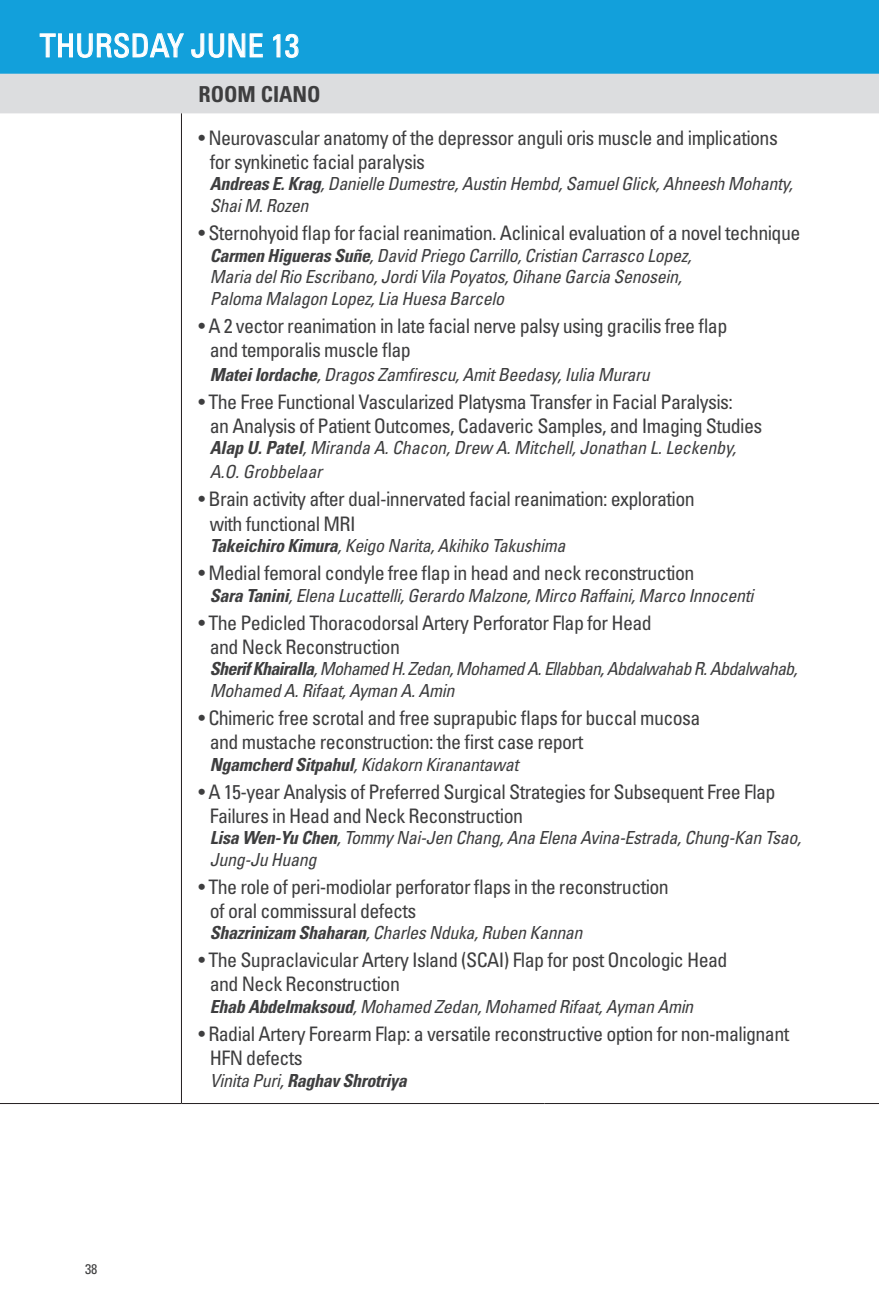
<style>
.page{position:relative;width:879px;height:1304px;background:#fff}
.page>*{position:absolute;margin:0;border:0;box-sizing:border-box;transform-origin:0 0}
.t1{font:condensed 32px "Univers LT Std";color:#fff}
.t2{font:700 condensed 22px "Univers LT Std";color:#3e3e3f}
.t3{font:condensed 20px/24px "Univers LT Std";letter-spacing:-.03em;color:#3e3e3f}
.t4{font:italic condensed 18px/21.6px "Univers LT Std";letter-spacing:-.02em;color:#3e3e3f}
.t5{font:italic condensed 18px/21.6px "Univers LT Std";letter-spacing:-.04em;color:#3e3e3f}
.t6{font:italic 700 condensed 18px "Univers LT Std";letter-spacing:-.02em;color:#3e3e3f}
.t7{font:condensed 14px "Univers LT Std";color:#3e3e3f}
.s1{font-weight:700}
.s2{font-weight:400}
</style>
<div class="page">
<div style="left:0;top:0;width:879px;height:74px;background:#12a0db"></div>
<div style="left:0;top:74px;width:879px;height:39px;background:#dcdddf"></div>
<hr style="left:181px;top:113px;width:1px;height:990px;background:#231f20">
<hr style="left:0;top:1103px;width:181px;height:1px;background:#231f20">
<hr style="left:181px;top:1103px;width:363px;height:1px;background:#231f20">
<hr style="left:544px;top:1103px;width:335px;height:1px;background:#231f20">
<svg style="left:40px;top:33px;width:144px;height:25px"></svg>
<svg style="left:191px;top:33px;width:72px;height:25px"></svg>
<svg style="left:273px;top:34px;width:25px;height:24px"></svg>
<h1 class="t1" style="left:40px;top:25px;width:261px">THURSDAY JUNE 13</h1>
<p class="t2" style="left:198px;top:80px;width:124px">ROOM CIANO</p>
<p class="t3" style="left:210px;top:125px;width:569px;text-indent:-11px">• Neurovascular anatomy of the depressor anguli oris muscle and implications for synkinetic facial paralysis</p>
<p class="t4" style="left:210px;top:173px;width:584px"><span class="s1">Andreas E. Krag</span>, Danielle Dumestre, Austin Hembd, Samuel Glick, Ahneesh Mohanty,<br>Shai M. Rozen</p>
<p class="t3" style="left:198px;top:221px;width:603px">• Sternohyoid flap for facial reanimation. Aclinical evaluation of a novel technique</p>
<p class="t4" style="left:210px;top:244px;width:483px"><span class="s1">Carmen Higueras Suñe</span>, David Priego Carrillo, Cristian Carrasco Lopez,<br>Maria del Rio Escribano, Jordi Vila Poyatos, Oihane Garcia Senosein,<br>Paloma Malagon Lopez, Lia Huesa Barcelo</p>
<p class="t3" style="left:210px;top:313px;width:519px;text-indent:-11px">• A 2 vector reanimation in late facial nerve palsy using gracilis free flap and temporalis muscle flap</p>
<p class="t4" style="left:210px;top:364px;width:441px"><span class="s1">Matei Iordache</span>, Dragos Zamfirescu, Amit Beedasy, Iulia Muraru</p>
<p class="t3" style="left:210px;top:389px;width:554px;text-indent:-11px">• The Free Functional Vascularized Platysma Transfer in Facial Paralysis:<br>an Analysis of Patient Outcomes, Cadaveric Samples, and Imaging Studies</p>
<p class="t4" style="left:210px;top:436px;width:528px;line-height:24px"><span class="s1">Alap U. Patel</span>, Miranda A. Chacon, Drew A. Mitchell, Jonathan L. Leckenby,<br>A.O. Grobbelaar</p>
<p class="t3" style="left:210px;top:487px;width:486px;text-indent:-11px">• Brain activity after dual-innervated facial reanimation: exploration with functional MRI</p>
<p class="t4" style="left:210px;top:535px;width:357px"><span class="s1">Takeichiro Kimura</span>, Keigo Narita, Akihiko Takushima</p>
<p class="t3" style="left:198px;top:561px;width:497px">• Medial femoral condyle free flap in head and neck reconstruction</p>
<p class="t4" style="left:210px;top:584px;width:545px"><span class="s1">Sara Tanini</span>, Elena Lucattelli, Gerardo Malzone, Mirco Raffaini, Marco Innocenti</p>
<p class="t3" style="left:210px;top:610px;width:444px;text-indent:-11px">• The Pedicled Thoracodorsal Artery Perforator Flap for Head and Neck Reconstruction</p>
<p class="t5" style="left:210px;top:658px;width:589px"><span class="s1">Sherif Khairalla</span>, Mohamed H. Zedan, Mohamed A. Ellabban, Abdalwahab R. Abdalwahab,<br>Mohamed A. Rifaat, Ayman A. Amin</p>
<p class="t3" style="left:210px;top:705px;width:492px;text-indent:-11px">• Chimeric free scrotal and free suprapubic flaps for buccal mucosa and mustache reconstruction: the first case report</p>
<p class="t4" style="left:210px;top:753px;width:310px"><span class="s1">Ngamcherd Sitpahul</span>, Kidakorn Kiranantawat</p>
<p class="t3" style="left:210px;top:779px;width:567px;text-indent:-11px">• A 15-year Analysis of Preferred Surgical Strategies for Subsequent Free Flap<br>Failures in Head and Neck Reconstruction</p>
<p class="t4" style="left:210px;top:827px;width:593px"><span class="s1">Lisa Wen-Yu Chen</span>, Tommy Nai-Jen Chang, Ana Elena Avina-Estrada, Chung-Kan Tsao,<br>Jung-Ju Huang</p>
<p class="t3" style="left:210px;top:874px;width:461px;text-indent:-11px">• The role of peri-modiolar perforator flaps in the reconstruction of oral commissural defects</p>
<p class="t4" style="left:210px;top:922px;width:374px"><span class="s1">Shazrinizam Shaharan</span>, Charles Nduka, Ruben Kannan</p>
<p class="t3" style="left:210px;top:948px;width:519px;text-indent:-11px">• The Supraclavicular Artery Island (SCAI) Flap for post Oncologic Head and Neck Reconstruction</p>
<p class="t4" style="left:210px;top:996px;width:485px"><span class="s1">Ehab Abdelmaksoud</span>, Mohamed Zedan, Mohamed Rifaat, Ayman Amin</p>
<p class="t3" style="left:210px;top:1021px;width:581px;text-indent:-11px">• Radial Artery Forearm Flap: a versatile reconstructive option for non-malignant<br>HFN defects</p>
<p class="t6" style="left:210px;top:1069px;width:198px"><span class="s2">Vinita Puri,</span> Raghav Shrotriya</p>
<p class="t7" style="left:85px;top:1261px;width:14px">38</p>
</div>
